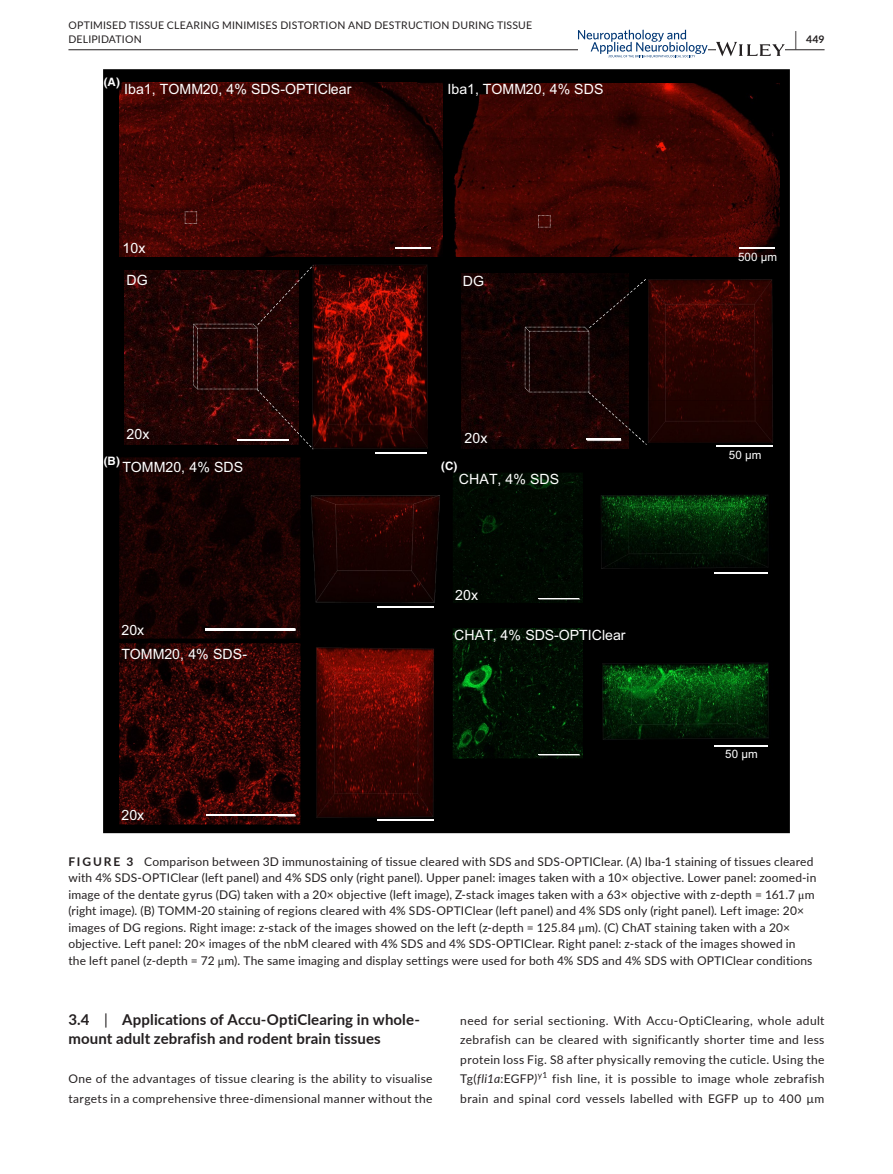
<style>
.page{position:relative;width:893px;height:1174px;background:#fff}
.page>*{position:absolute;margin:0;border:0;box-sizing:border-box;transform-origin:0 0}
.t1{font:700 15px/19.5px "Lato";letter-spacing:.005em;color:#231f20}
.t2{font:14.25px "Arial";color:#fff}
.t3{font:14.1px "Arial";letter-spacing:.005em;color:#fff}
.t4{font:12px/16.5px "Lato";letter-spacing:.015em;color:#231f20}
.t5{font:11.55px "Arial";color:#fff}
.t6{font:700 11.55px "Helvetica";color:#fff}
.t7{font:10.5px/13.5px "Lato";letter-spacing:.02em;color:#231f20}
.t8{font:700 10.5px "Lato";color:#231f20}
.s1{font-size:19.5px}
.s2{font-weight:700}
.s3{font-family:"STIX"}
.s4{font-weight:400}
.s5{font-style:italic}
</style>
<div class="page">
<hr style="left:68px;top:49px;width:756px;height:1px;background:#231f20">
<svg style="left:578px;top:30px;width:130px;height:27px"></svg>
<svg style="left:716px;top:42px;width:69px;height:14px"></svg>
<div style="left:103px;top:69px;width:687px;height:764px;background:#000"></div>
<img style="left:453px;top:83px;width:326px;height:174px">
<img style="left:119px;top:83px;width:324px;height:174px">
<img style="left:124px;top:270px;width:69px;height:175px">
<img style="left:119px;top:457px;width:181px;height:181px">
<img style="left:205px;top:629px;width:90px;height:1px">
<img style="left:119px;top:643px;width:181px;height:181px">
<img style="left:206px;top:814px;width:89px;height:2px">
<img style="left:461px;top:273px;width:168px;height:175px">
<img style="left:453px;top:628px;width:130px;height:130px">
<img style="left:538px;top:754px;width:41px;height:1px">
<div style="left:453px;top:472px;width:130px;height:131px;background:#000901"></div>
<img style="left:538px;top:598px;width:41px;height:1px">
<img style="left:305px;top:258px;width:123px;height:193px">
<svg style="left:193px;top:265px;width:120px;height:184px"></svg>
<hr style="left:396px;top:247px;width:35px;height:1px;background:#fff">
<hr style="left:739px;top:247px;width:35px;height:1px;background:#fff">
<hr style="left:237px;top:439px;width:52px;height:1px;background:#fff">
<img style="left:636px;top:274px;width:145px;height:169px">
<svg style="left:525px;top:279px;width:122px;height:166px"></svg>
<hr style="left:716px;top:446px;width:57px;height:1px;background:#fff">
<hr style="left:375px;top:452px;width:52px;height:1px;background:#fff">
<img style="left:308px;top:488px;width:137px;height:118px">
<img style="left:308px;top:639px;width:139px;height:187px">
<hr style="left:377px;top:606px;width:57px;height:2px;background:#fff">
<hr style="left:377px;top:819px;width:57px;height:2px;background:#fff">
<img style="left:596px;top:650px;width:179px;height:96px">
<img style="left:591px;top:480px;width:186px;height:100px">
<hr style="left:715px;top:572px;width:53px;height:2px;background:#fff">
<hr style="left:715px;top:745px;width:53px;height:1px;background:#fff">
<svg style="left:185px;top:211px;width:12px;height:13px"></svg>
<svg style="left:538px;top:215px;width:12px;height:12px"></svg>
<p class="t7" style="left:68px;top:18px;width:465px">OPTIMISED TISSUE CLEARING MINIMISES DISTORTION AND DESTRUCTION DURING TISSUE<br>DELIPIDATION</p>
<p class="t6" style="left:104px;top:75px;width:18px">(A)</p>
<p class="t3" style="left:124px;top:79px;width:229px">Iba1, TOMM20, 4% SDS-OPTIClear</p>
<p class="t3" style="left:448px;top:79px;width:157px">Iba1, TOMM20, 4% SDS</p>
<p class="t2" style="left:122px;top:239px;width:25px">10x</p>
<p class="t3" style="left:126px;top:271px;width:23px">DG</p>
<p class="t3" style="left:463px;top:271px;width:23px">DG</p>
<p class="t3" style="left:127px;top:425px;width:25px">20x</p>
<p class="t3" style="left:465px;top:429px;width:25px">20x</p>
<p class="t6" style="left:104px;top:454px;width:18px">(B)</p>
<p class="t6" style="left:441px;top:458px;width:18px">(C)</p>
<p class="t3" style="left:122px;top:458px;width:122px">TOMM20, 4% SDS</p>
<p class="t3" style="left:459px;top:470px;width:102px">CHAT, 4% SDS</p>
<p class="t3" style="left:121px;top:620px;width:25px">20x</p>
<p class="t3" style="left:121px;top:645px;width:127px">TOMM20, 4% SDS-</p>
<p class="t3" style="left:121px;top:806px;width:25px">20x</p>
<p class="t3" style="left:455px;top:586px;width:25px">20x</p>
<p class="t3" style="left:454px;top:625px;width:173px">CHAT, 4% SDS-OPTIClear</p>
<p class="t8" style="left:795px;top:31px;width:31px"><span class="s1">|</span> 449</p>
<p class="t5" style="left:738px;top:249px;width:40px">500 μm</p>
<p class="t5" style="left:729px;top:447px;width:34px">50 μm</p>
<p class="t5" style="left:725px;top:746px;width:34px">50 μm</p>
<p class="t4" style="left:68px;top:852px;width:749px"><span class="s2">FIGURE 3</span> Comparison between 3D immunostaining of tissue cleared with SDS and SDS-OPTIClear. (A) Iba-1 staining of tissues cleared with 4% SDS-OPTIClear (left panel) and 4% SDS only (right panel). Upper panel: images taken with a 10× objective. Lower panel: zoomed-in image of the dentate gyrus (DG) taken with a 20× objective (left image), Z-stack images taken with a 63× objective with z-depth = 161.7 <span class="s3">μ</span>m (right image). (B) TOMM-20 staining of regions cleared with 4% SDS-OPTIClear (left panel) and 4% SDS only (right panel). Left image: 20× images of DG regions. Right image: z-stack of the images showed on the left (z-depth = 125.84 <span class="s3">μ</span>m). (C) ChAT staining taken with a 20× objective. Left panel: 20× images of the nbM cleared with 4% SDS and 4% SDS-OPTIClear. Right panel: z-stack of the images showed in<br>the left panel (z-depth = 72 <span class="s3">μ</span>m). The same imaging and display settings were used for both 4% SDS and 4% SDS with OPTIClear conditions</p>
<p class="t1" style="left:68px;top:1009px;width:353px">3.4 <span class="s4">|</span> Applications of Accu-OptiClearing in whole&shy;mount adult zebrafish and rodent brain tissues</p>
<p class="t4" style="left:68px;top:1068px;width:366px;line-height:19.5px">One of the advantages of tissue clearing is the ability to visualise targets in a comprehensive three-dimensional manner without the</p>
<p class="t4" style="left:460px;top:1010px;width:366px;line-height:19.5px;text-align:justify">need for serial sectioning. With Accu-OptiClearing, whole adult zebrafish can be cleared with significantly shorter time and less protein loss Fig. S8 after physically removing the cuticle. Using the Tg(<span class="s5">fli1a</span>:EGFP<span class="s5">)</span><sup>y1</sup> fish line, it is possible to image whole zebrafish brain and spinal cord vessels labelled with EGFP up to 400 µm</p>
</div>
